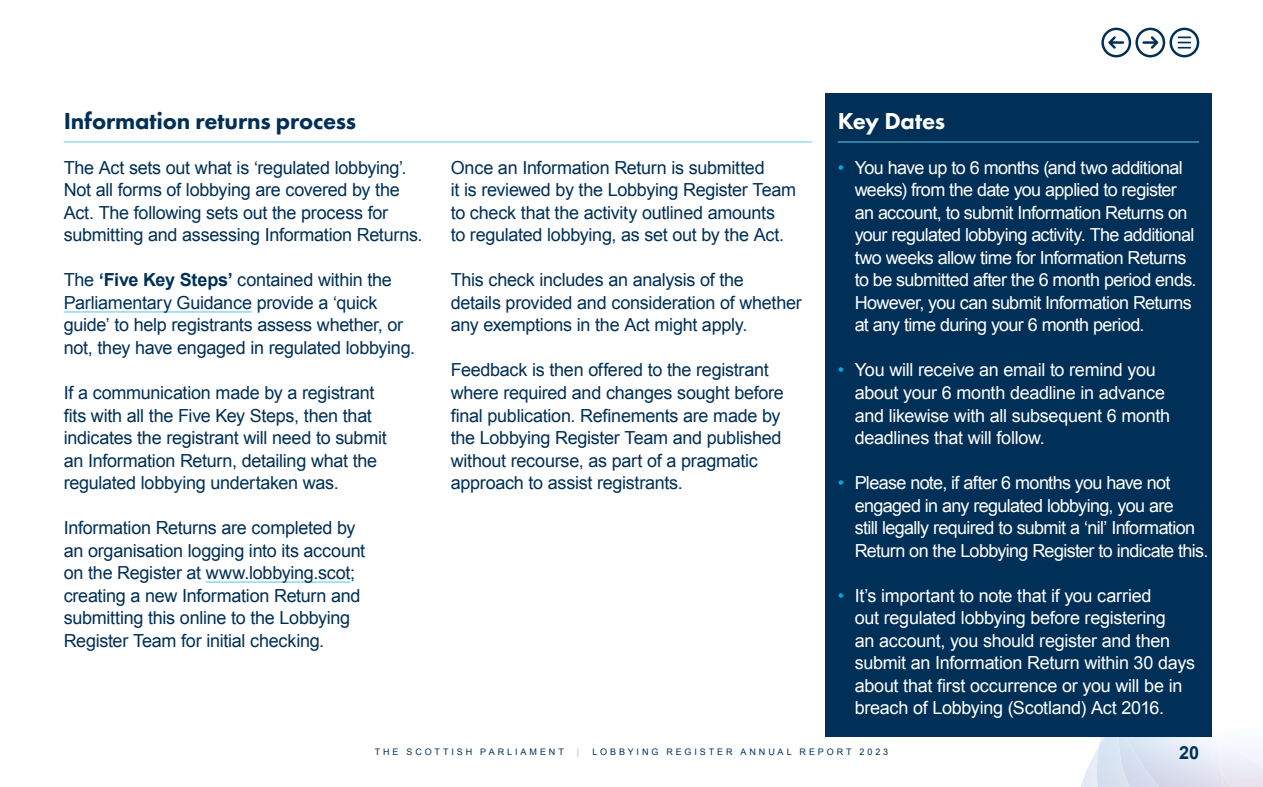
<style>
.page{position:relative;width:1263px;height:787px;background:#fff}
.page>*{position:absolute;margin:0;border:0;box-sizing:border-box;transform-origin:0 0}
.t1{font:800 24px "Futura PT";letter-spacing:-.01em;color:#003057}
.t2{font:800 24px "Futura PT";letter-spacing:-.015em;color:#fff}
.P_-_Body_Text{font:18px/22.5px "Arial";letter-spacing:-.015em;color:#003057}
.P_-_Body_Text-2{font:18px/22.5px "Arial";letter-spacing:-.03em;color:#fff}
.t3{font:700 18px "Arial";color:#003057}
.t4{font:9px "Arial";letter-spacing:.325em;color:#003057}
.t5{font:9px "Arial";color:#66cbec}
.s1{font-weight:700}
.s2{color:#00a9e0}
</style>
<div class="page">
<img style="left:1081px;top:736px;width:16px;height:51px">
<img style="left:1097px;top:736px;width:20px;height:51px">
<img style="left:1117px;top:736px;width:8px;height:51px">
<img style="left:1125px;top:736px;width:98px;height:51px">
<img style="left:63px;top:141px;width:71px;height:172px">
<img style="left:63px;top:141px;width:50px;height:98px">
<img style="left:63px;top:141px;width:9px;height:28px">
<div style="left:825px;top:94px;width:387px;height:642px;background:#003057"></div>
<hr style="left:64px;top:142px;width:748px;height:1px;background:#66cbec">
<hr style="left:64px;top:311px;width:188px;height:1px;background:#66cbec">
<hr style="left:206px;top:581px;width:144px;height:1px;background:#66cbec">
<hr style="left:838px;top:142px;width:361px;height:1px;background:#66cbec">
<svg style="left:1101px;top:28px;width:98px;height:29px"></svg>
<p class="t1" style="left:64px;top:106px;width:294px">Information returns process</p>
<p class="P_-_Body_Text" style="left:64px;top:156px;width:360px">The Act sets out what is ‘regulated lobbying’.<br>Not all forms of lobbying are covered by the Act. The following sets out the process for submitting and assessing Information Returns.</p>
<p class="P_-_Body_Text" style="left:64px;top:269px;width:353px">The <span class="s1">‘Five Key Steps’</span> contained within the Parliamentary Guidance provide a ‘quick guide’ to help registrants assess whether, or not, they have engaged in regulated lobbying.</p>
<p class="P_-_Body_Text" style="left:64px;top:381px;width:325px">If a communication made by a registrant fits with all the Five Key Steps, then that indicates the registrant will need to submit an Information Return, detailing what the regulated lobbying undertaken was.</p>
<p class="P_-_Body_Text" style="left:64px;top:516px;width:303px">Information Returns are completed by an organisation logging into its account on the Register at www.lobbying.scot; creating a new Information Return and submitting this online to the Lobbying Register Team for initial checking.</p>
<p class="P_-_Body_Text" style="left:451px;top:156px;width:347px">Once an Information Return is submitted<br>it is reviewed by the Lobbying Register Team to check that the activity outlined amounts<br>to regulated lobbying, as set out by the Act.</p>
<p class="P_-_Body_Text" style="left:451px;top:269px;width:353px">This check includes an analysis of the<br>details provided and consideration of whether any exemptions in the Act might apply.</p>
<p class="P_-_Body_Text" style="left:451px;top:359px;width:335px">Feedback is then offered to the registrant where required and changes sought before final publication. Refinements are made by the Lobbying Register Team and published without recourse, as part of a pragmatic approach to assist registrants.</p>
<p class="t2" style="left:838px;top:106px;width:109px">Key Dates</p>
<p class="P_-_Body_Text-2" style="left:855px;top:156px;width:343px;text-indent:-17px"><span class="s2">•</span> You have up to 6 months (and two additional weeks) from the date you applied to register an account, to submit Information Returns on your regulated lobbying activity. The additional two weeks allow time for Information Returns to be submitted after the 6 month period ends.<br>However, you can submit Information Returns at any time during your 6 month period.</p>
<p class="P_-_Body_Text-2" style="left:855px;top:359px;width:317px;text-indent:-17px"><span class="s2">•</span> You will receive an email to remind you about your 6 month deadline in advance and likewise with all subsequent 6 month deadlines that will follow.</p>
<p class="P_-_Body_Text-2" style="left:855px;top:471px;width:355px;text-indent:-17px"><span class="s2">•</span> Please note, if after 6 months you have not engaged in any regulated lobbying, you are<br>still legally required to submit a ‘nil’ Information Return on the Lobbying Register to indicate this.</p>
<p class="P_-_Body_Text-2" style="left:855px;top:584px;width:342px;text-indent:-17px"><span class="s2">•</span> It’s important to note that if you carried<br>out regulated lobbying before registering<br>an account, you should register and then submit an Information Return within 30 days about that first occurrence or you will be in breach of Lobbying (Scotland) Act 2016.</p>
<p class="t4" style="left:375px;top:746px;width:191px">THE SCOTTISH PARLIAMENT</p>
<p class="t5" style="left:577px;top:746px;width:4px">|</p>
<p class="t4" style="left:592px;top:746px;width:297px">LOBBYING REGISTER ANNUAL REPORT 2023</p>
<p class="t3" style="left:1179px;top:741px;width:22px">20</p>
</div>
